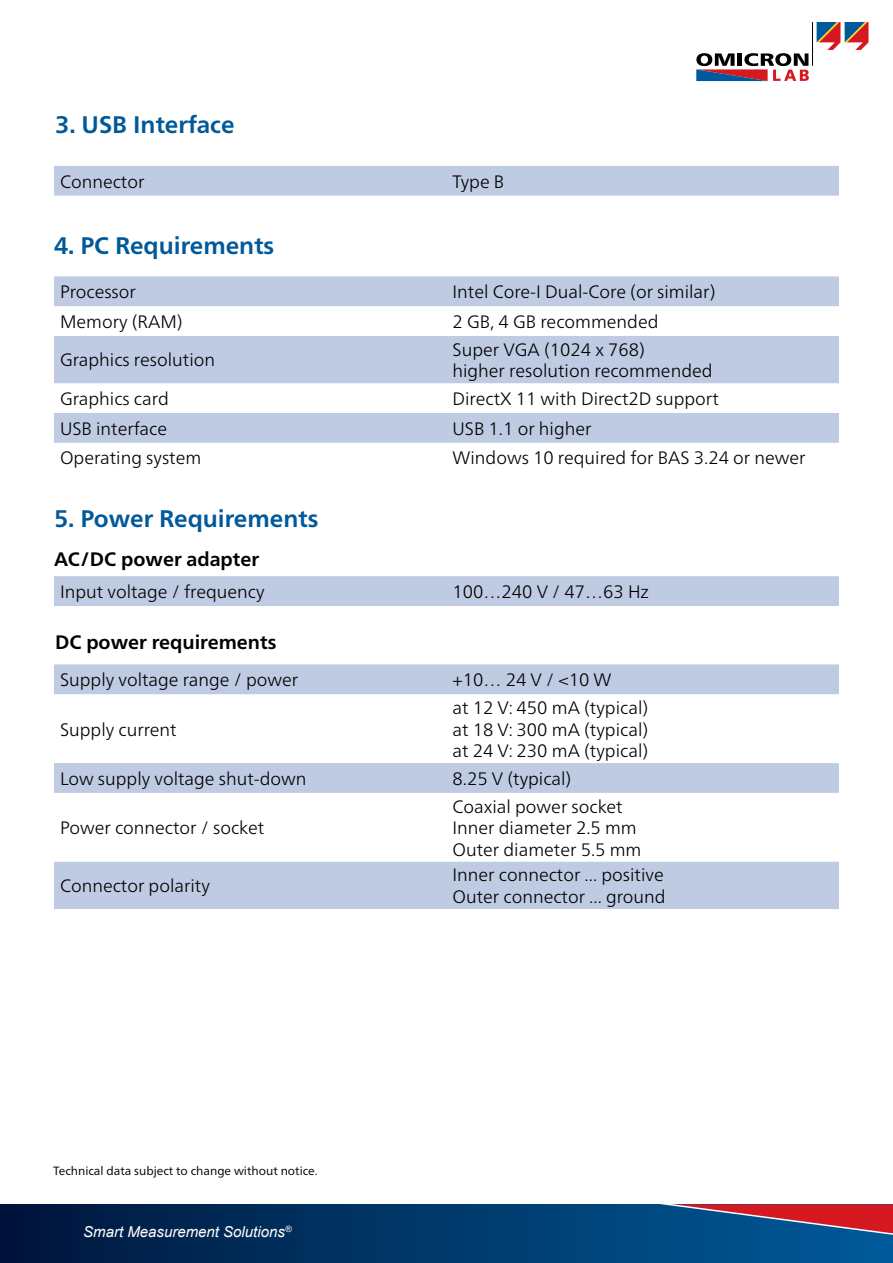
<style>
.page{position:relative;width:893px;height:1263px;background:#fff}
.page>*{position:absolute;margin:0;border:0;box-sizing:border-box;transform-origin:0 0}
.t1{font:700 24px "Frutiger Neue LTW1 G";color:#00599a}
.t2{font:700 19.5px "Frutiger Neue LTW1 G";color:#000}
.t3{font:300 18px "Frutiger Neue LTW1 G";color:#000}
.t4{font:italic 15px "Arial";color:#fff}
.t5{font:12px "Frutiger Neue LTW1 G";color:#000}
</style>
<div class="page">
<div style="left:0;top:1204px;width:893px;height:59px;background:linear-gradient(to right,#00163c,#005b9a)"></div>
<svg style="left:656px;top:1204px;width:237px;height:33px"></svg>
<svg style="left:696px;top:53px;width:113px;height:28px"></svg>
<hr style="left:812px;top:23px;width:1px;height:43px;background:#000">
<svg style="left:817px;top:23px;width:51px;height:27px"></svg>
<div style="left:54px;top:166px;width:785px;height:30px;background:#becbe2"></div>
<svg style="left:54px;top:276px;width:785px;height:167px;fill:#becbe2"></svg>
<div style="left:54px;top:576px;width:785px;height:30px;background:#becbe2"></div>
<svg style="left:54px;top:664px;width:785px;height:245px"></svg>
<p class="t1" style="left:55px;top:110px;width:181px">3. USB Interface</p>
<p class="t3" style="left:60px;top:170px;width:86px">Connector</p>
<p class="t3" style="left:452px;top:170px;width:53px">Type B</p>
<p class="t1" style="left:54px;top:232px;width:222px">4. PC Requirements</p>
<p class="t3" style="left:60px;top:281px;width:77px">Processor</p>
<p class="t3" style="left:452px;top:281px;width:264px">Intel Core-I Dual-Core (or similar)</p>
<p class="t3" style="left:60px;top:311px;width:124px">Memory (RAM)</p>
<p class="t3" style="left:452px;top:311px;width:208px">2 GB, 4 GB recommended</p>
<p class="t3" style="left:60px;top:349px;width:157px">Graphics resolution</p>
<p class="t3" style="left:452px;top:338px;width:194px">Super VGA (1024 x 768)</p>
<p class="t3" style="left:452px;top:360px;width:262px">higher resolution recommended</p>
<p class="t3" style="left:60px;top:388px;width:110px">Graphics card</p>
<p class="t3" style="left:452px;top:388px;width:268px">DirectX 11 with Direct2D support</p>
<p class="t3" style="left:60px;top:417px;width:109px">USB interface</p>
<p class="t3" style="left:452px;top:417px;width:140px">USB 1.1 or higher</p>
<p class="t3" style="left:60px;top:447px;width:143px">Operating system</p>
<p class="t3" style="left:452px;top:447px;width:355px">Windows 10 required for BAS 3.24 or newer</p>
<p class="t1" style="left:54px;top:504px;width:266px">5. Power Requirements</p>
<p class="t2" style="left:54px;top:548px;width:207px">AC/DC power adapter</p>
<p class="t3" style="left:60px;top:581px;width:206px">Input voltage / frequency</p>
<p class="t3" style="left:452px;top:581px;width:198px">100…240 V / 47…63 Hz</p>
<p class="t2" style="left:55px;top:630px;width:223px">DC power requirements</p>
<p class="t3" style="left:60px;top:669px;width:240px">Supply voltage range / power</p>
<p class="t3" style="left:452px;top:669px;width:161px">+10… 24 V / &lt;10 W</p>
<p class="t3" style="left:60px;top:718px;width:118px">Supply current</p>
<p class="t3" style="left:452px;top:697px;width:197px">at 12 V: 450 mA (typical)</p>
<p class="t3" style="left:452px;top:718px;width:197px">at 18 V: 300 mA (typical)</p>
<p class="t3" style="left:452px;top:740px;width:197px">at 24 V: 230 mA (typical)</p>
<p class="t3" style="left:60px;top:768px;width:248px">Low supply voltage shut-down</p>
<p class="t3" style="left:452px;top:768px;width:120px">8.25 V (typical)</p>
<p class="t3" style="left:60px;top:817px;width:206px">Power connector / socket</p>
<p class="t3" style="left:452px;top:795px;width:172px">Coaxial power socket</p>
<p class="t3" style="left:452px;top:817px;width:186px">Inner diameter 2.5 mm</p>
<p class="t3" style="left:452px;top:838px;width:190px">Outer diameter 5.5 mm</p>
<p class="t3" style="left:60px;top:875px;width:151px">Connector polarity</p>
<p class="t5" style="left:53px;top:1164px;width:266px">Technical data subject to change without notice.</p>
<p class="t4" style="left:83px;top:1222px;width:210px">Smart Measurement Solutions<sup>®</sup></p>
<p class="t3" style="left:452px;top:864px;width:213px">Inner connector ... positive</p>
<p class="t3" style="left:452px;top:886px;width:215px">Outer connector ... ground</p>
</div>
